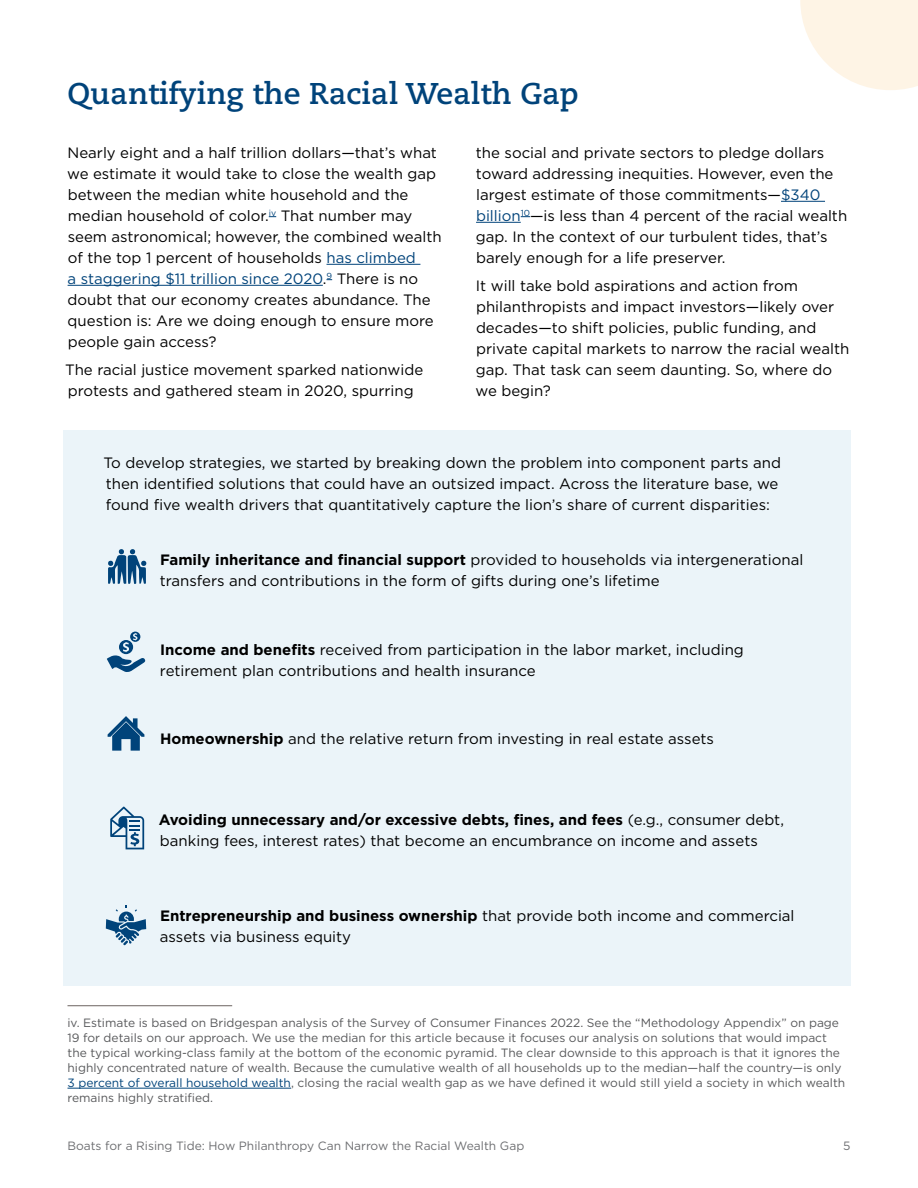
<style>
.page{position:relative;width:918px;height:1188px;background:#fff}
.page>*{position:absolute;margin:0;border:0;box-sizing:border-box;transform-origin:0 0}
.Heading_1{font:700 30px "Caecilia LT Std";color:#00437a}
.t1{font:15px/21px "Gotham";color:#000}
.Footnote_text{font:12px/15px "Gotham";color:#58595b}
.t2{font:12px "Gotham";color:#6d6e71}
.s1{color:#00437a}
.s2{font-weight:700}
</style>
<div class="page">
<svg style="left:800px;top:0;width:118px;height:90px"></svg>
<div style="left:63px;top:430px;width:787px;height:556px;background:#ebf4f9"></div>
<hr style="left:327px;top:264px;width:93px;height:1px;background:#00437a">
<hr style="left:68px;top:285px;width:255px;height:1px;background:#00437a">
<hr style="left:781px;top:201px;width:44px;height:1px;background:#00437a">
<hr style="left:476px;top:222px;width:45px;height:1px;background:#00437a">
<svg style="left:107px;top:632px;width:39px;height:40px"></svg>
<svg style="left:108px;top:716px;width:36px;height:35px"></svg>
<svg style="left:106px;top:906px;width:40px;height:39px"></svg>
<svg style="left:108px;top:549px;width:38px;height:35px"></svg>
<svg style="left:110px;top:807px;width:34px;height:42px"></svg>
<hr style="left:68px;top:1088px;width:223px;height:1px;background:#00437a">
<hr style="left:68px;top:1005px;width:164px;height:1px;background:#6c6361">
<p class="Heading_1" style="left:68px;top:76px;width:513px">Quantifying the Racial Wealth Gap</p>
<p class="t1" style="left:67px;top:142px;width:376px">Nearly eight and a half trillion dollars—that’s what we estimate it would take to close the wealth gap between the median white household and the median household of color.<sup>iv</sup> That number may seem astronomical; however, the combined wealth of the top 1 percent of households <span class="s1">has climbed<br>a staggering $11 trillion since 2020</span>.<sup>9</sup> There is no doubt that our economy creates abundance. The question is: Are we doing enough to ensure more people gain access?</p>
<p class="t1" style="left:65px;top:358px;width:359px">The racial justice movement sparked nationwide protests and gathered steam in 2020, spurring</p>
<p class="t1" style="left:476px;top:142px;width:373px">the social and private sectors to pledge dollars toward addressing inequities. However, even the largest estimate of those commitments—<span class="s1">$340 billion</span><sup>10</sup>—is less than 4 percent of the racial wealth gap. In the context of our turbulent tides, that’s barely enough for a life preserver.</p>
<p class="t1" style="left:476px;top:274px;width:375px">It will take bold aspirations and action from philanthropists and impact investors—likely over decades—to shift policies, public funding, and private capital markets to narrow the racial wealth gap. That task can seem daunting. So, where do we begin?</p>
<p class="t1" style="left:104px;top:452px;width:679px">To develop strategies, we started by breaking down the problem into component parts and then identified solutions that could have an outsized impact. Across the literature base, we found five wealth drivers that quantitatively capture the lion’s share of current disparities:</p>
<p class="t1" style="left:160px;top:549px;width:645px"><span class="s2">Family inheritance and financial support</span> provided to households via intergenerational transfers and contributions in the form of gifts during one’s lifetime</p>
<p class="t1" style="left:160px;top:638px;width:585px"><span class="s2">Income and benefits</span> received from participation in the labor market, including retirement plan contributions and health insurance</p>
<p class="t1" style="left:160px;top:728px;width:556px"><span class="s2">Homeownership</span> and the relative return from investing in real estate assets</p>
<p class="t1" style="left:159px;top:809px;width:627px"><span class="s2">Avoiding unnecessary and/or excessive debts, fines, and fees</span> (e.g., consumer debt, banking fees, interest rates) that become an encumbrance on income and assets</p>
<p class="t1" style="left:160px;top:905px;width:636px"><span class="s2">Entrepreneurship and business ownership</span> that provide both income and commercial assets via business equity</p>
<p class="Footnote_text" style="left:68px;top:1015px;width:779px">iv. Estimate is based on Bridgespan analysis of the Survey of Consumer Finances 2022. See the “Methodology Appendix” on page 19 for details on our approach. We use the median for this article because it focuses our analysis on solutions that would impact the typical working-class family at the bottom of the economic pyramid. The clear downside to this approach is that it ignores the highly concentrated nature of wealth. Because the cumulative wealth of all households up to the median—half the country—is only <span class="s1">3 percent of overall household wealth</span>, closing the racial wealth gap as we have defined it would still yield a society in which wealth remains highly stratified.</p>
<p class="t2" style="left:68px;top:1138px;width:458px">Boats for a Rising Tide: How Philanthropy Can Narrow the Racial Wealth Gap</p>
<p class="t2" style="left:843px;top:1138px;width:9px">5</p>
</div>
